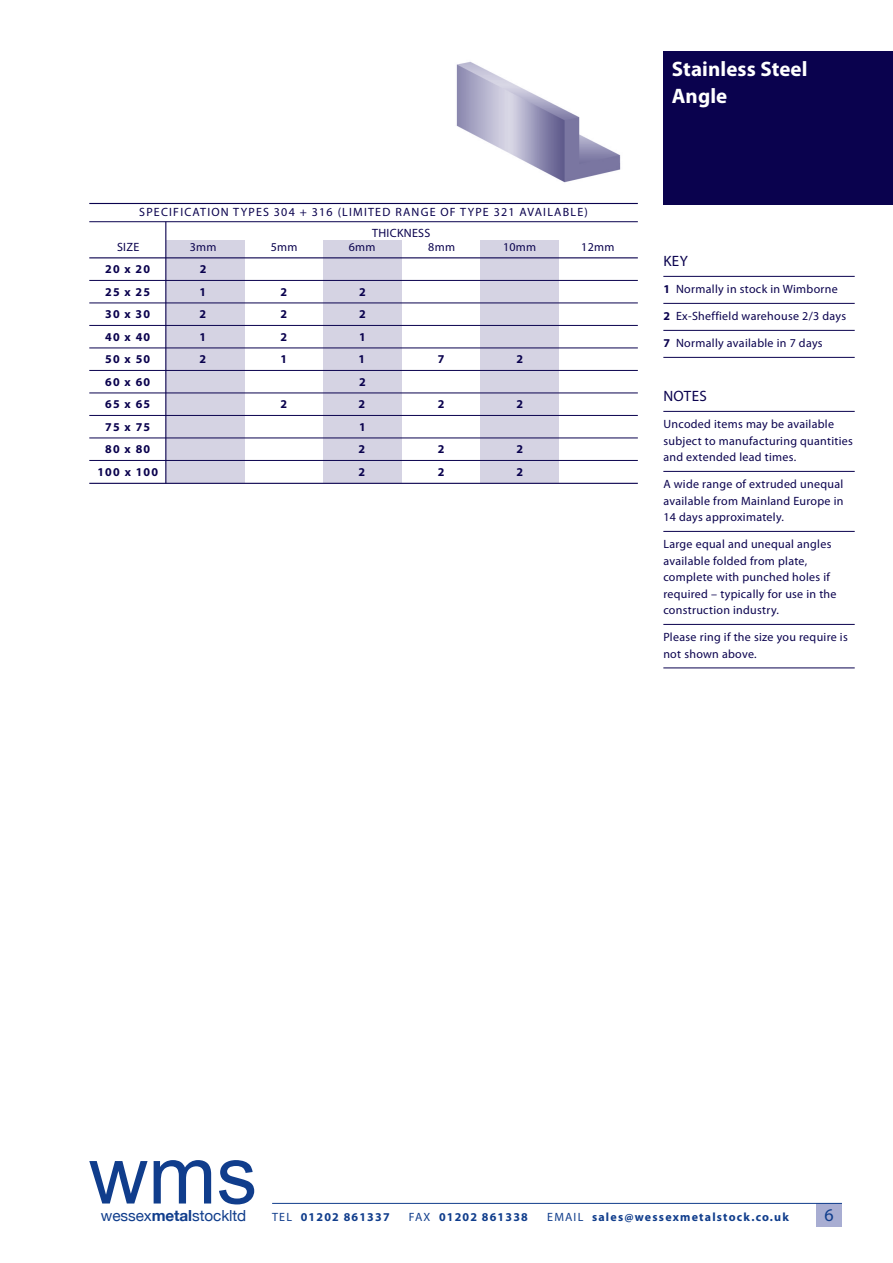
<style>
.page{position:relative;width:893px;height:1263px;background:#fff}
.page>*{position:absolute;margin:0;border:0;box-sizing:border-box;transform-origin:0 0}
.t1{font:700 21px/27px "Myriad Pro";letter-spacing:.005em;color:#fff}
.t2{font:18px "Myriad Pro";color:#103d8c}
.t3{font:15.3px "Helvetica Neue";letter-spacing:-.005em;color:#103d8c}
.t4{font:15px "Myriad Pro";letter-spacing:.025em;color:#0a024e}
.t5{font:12px/16.5px "Myriad Pro";letter-spacing:.025em;color:#0a024e}
.t6{font:700 12px "Myriad Pro";letter-spacing:.1em;color:#0a024e}
.t7{font:12px/21px "Myriad Pro";letter-spacing:.1em;color:#0a024e}
.t8{font:700 12px "Myriad Pro";letter-spacing:.1em;color:#103d8c}
.s1{font-weight:700}
.s2{font-weight:400}
</style>
<div class="page">
<div style="left:816px;top:1203px;width:26px;height:24px;background:#a8add2"></div>
<svg style="left:89px;top:1161px;width:59px;height:42px"></svg>
<svg style="left:154px;top:1160px;width:57px;height:43px"></svg>
<svg style="left:219px;top:1160px;width:35px;height:44px"></svg>
<hr style="left:272px;top:1203px;width:570px;height:1px;background:#103d8c">
<div style="left:166px;top:240px;width:78px;height:243px;background:#d5d3e3"></div>
<div style="left:663px;top:51px;width:230px;height:153px;background:#0a024e"></div>
<hr style="left:663px;top:276px;width:192px;height:1px;background:#0a024e">
<hr style="left:663px;top:303px;width:192px;height:1px;background:#0a024e">
<hr style="left:663px;top:330px;width:192px;height:1px;background:#0a024e">
<hr style="left:663px;top:357px;width:192px;height:1px;background:#0a024e">
<hr style="left:663px;top:411px;width:192px;height:1px;background:#0a024e">
<hr style="left:663px;top:471px;width:192px;height:1px;background:#0a024e">
<hr style="left:663px;top:531px;width:192px;height:1px;background:#0a024e">
<hr style="left:663px;top:624px;width:192px;height:1px;background:#0a024e">
<hr style="left:663px;top:668px;width:192px;height:1px;background:#0a024e">
<div style="left:323px;top:240px;width:79px;height:243px;background:#d5d3e3"></div>
<div style="left:480px;top:240px;width:79px;height:243px;background:#d5d3e3"></div>
<hr style="left:89px;top:203px;width:549px;height:1px;background:#0a024e">
<hr style="left:89px;top:221px;width:549px;height:1px;background:#0a024e">
<hr style="left:89px;top:257px;width:549px;height:1px;background:#0a024e">
<hr style="left:89px;top:280px;width:549px;height:1px;background:#0a024e">
<hr style="left:89px;top:303px;width:549px;height:1px;background:#0a024e">
<hr style="left:89px;top:325px;width:549px;height:1px;background:#0a024e">
<hr style="left:89px;top:348px;width:549px;height:1px;background:#0a024e">
<hr style="left:89px;top:370px;width:549px;height:1px;background:#0a024e">
<hr style="left:89px;top:393px;width:549px;height:1px;background:#0a024e">
<hr style="left:89px;top:415px;width:549px;height:1px;background:#0a024e">
<hr style="left:89px;top:438px;width:549px;height:1px;background:#0a024e">
<hr style="left:89px;top:460px;width:549px;height:1px;background:#0a024e">
<hr style="left:89px;top:483px;width:549px;height:1px;background:#0a024e">
<hr style="left:165px;top:222px;width:1px;height:261px;background:#0a024e">
<img style="left:456px;top:61px;width:165px;height:122px">
<p class="t7" style="left:372px;top:202px;width:217px;text-indent:-233px">SPECIFICATION TYPES 304 + 316 (LIMITED RANGE OF TYPE 321 AVAILABLE)<br>THICKNESS</p>
<p class="t5" style="left:117px;top:238px;width:24px">SIZE</p>
<p class="t5" style="left:190px;top:238px;width:28px">3mm</p>
<p class="t5" style="left:271px;top:238px;width:28px">5mm</p>
<p class="t5" style="left:349px;top:238px;width:28px">6mm</p>
<p class="t5" style="left:428px;top:238px;width:28px">8mm</p>
<p class="t5" style="left:503px;top:238px;width:35px">10mm</p>
<p class="t5" style="left:581px;top:238px;width:35px">12mm</p>
<p class="t6" style="left:105px;top:262px;width:46px">20 x 20</p>
<p class="t6" style="left:200px;top:262px;width:8px">2</p>
<p class="t6" style="left:105px;top:284px;width:46px">25 x 25</p>
<p class="t6" style="left:199px;top:284px;width:8px">1</p>
<p class="t6" style="left:280px;top:284px;width:8px">2</p>
<p class="t6" style="left:359px;top:284px;width:8px">2</p>
<p class="t6" style="left:105px;top:307px;width:46px">30 x 30</p>
<p class="t6" style="left:199px;top:307px;width:8px">2</p>
<p class="t6" style="left:280px;top:307px;width:8px">2</p>
<p class="t6" style="left:359px;top:307px;width:8px">2</p>
<p class="t6" style="left:105px;top:329px;width:46px">40 x 40</p>
<p class="t6" style="left:199px;top:329px;width:8px">1</p>
<p class="t6" style="left:280px;top:329px;width:8px">2</p>
<p class="t6" style="left:359px;top:329px;width:8px">1</p>
<p class="t6" style="left:105px;top:352px;width:46px">50 x 50</p>
<p class="t6" style="left:199px;top:352px;width:8px">2</p>
<p class="t6" style="left:280px;top:352px;width:8px">1</p>
<p class="t6" style="left:358px;top:352px;width:8px">1</p>
<p class="t6" style="left:438px;top:352px;width:8px">7</p>
<p class="t6" style="left:517px;top:352px;width:8px">2</p>
<p class="t6" style="left:105px;top:374px;width:46px">60 x 60</p>
<p class="t6" style="left:359px;top:374px;width:8px">2</p>
<p class="t6" style="left:105px;top:397px;width:46px">65 x 65</p>
<p class="t6" style="left:280px;top:397px;width:8px">2</p>
<p class="t6" style="left:358px;top:397px;width:8px">2</p>
<p class="t6" style="left:438px;top:397px;width:8px">2</p>
<p class="t6" style="left:517px;top:397px;width:8px">2</p>
<p class="t6" style="left:105px;top:419px;width:46px">75 x 75</p>
<p class="t6" style="left:359px;top:419px;width:8px">1</p>
<p class="t6" style="left:105px;top:442px;width:46px">80 x 80</p>
<p class="t6" style="left:358px;top:442px;width:8px">2</p>
<p class="t6" style="left:438px;top:442px;width:8px">2</p>
<p class="t6" style="left:517px;top:442px;width:8px">2</p>
<p class="t6" style="left:97px;top:464px;width:62px">100 x 100</p>
<p class="t6" style="left:358px;top:464px;width:8px">2</p>
<p class="t6" style="left:438px;top:464px;width:8px">2</p>
<p class="t6" style="left:517px;top:464px;width:8px">2</p>
<h1 class="t1" style="left:672px;top:55px;width:137px">Stainless Steel<br>Angle</h1>
<p class="t4" style="left:663px;top:252px;width:26px">KEY</p>
<p class="t5" style="left:663px;top:281px;width:176px"><span class="s1">1</span> Normally in stock in Wimborne</p>
<p class="t5" style="left:663px;top:308px;width:184px"><span class="s1">2</span> Ex-Sheffield warehouse 2/3 days</p>
<p class="t5" style="left:663px;top:335px;width:161px"><span class="s1">7</span> Normally available in 7 days</p>
<p class="t4" style="left:663px;top:387px;width:45px">NOTES</p>
<p class="t5" style="left:663px;top:416px;width:191px">Uncoded items may be available subject to manufacturing quantities and extended lead times.</p>
<p class="t5" style="left:663px;top:476px;width:182px;text-align:justify">A wide range of extruded unequal available from Mainland Europe in 14 days approximately.</p>
<p class="t5" style="left:663px;top:536px;width:175px">Large equal and unequal angles available folded from plate, complete with punched holes if required – typically for use in the construction industry.</p>
<p class="t5" style="left:663px;top:629px;width:186px">Please ring if the size you require is not shown above.</p>
<p class="t3" style="left:101px;top:1206px;width:147px">wessex<span class="s1">metal</span>stockltd</p>
<p class="t8" style="left:272px;top:1209px;width:119px"><span class="s2">TEL</span> 01202 861337</p>
<p class="t8" style="left:409px;top:1209px;width:120px"><span class="s2">FAX</span> 01202 861338</p>
<p class="t8" style="left:547px;top:1209px;width:243px"><span class="s2">EMAIL</span> sales@wessexmetalstock.co.uk</p>
<h2 class="t2" style="left:825px;top:1203px;width:11px">6</h2>
</div>
